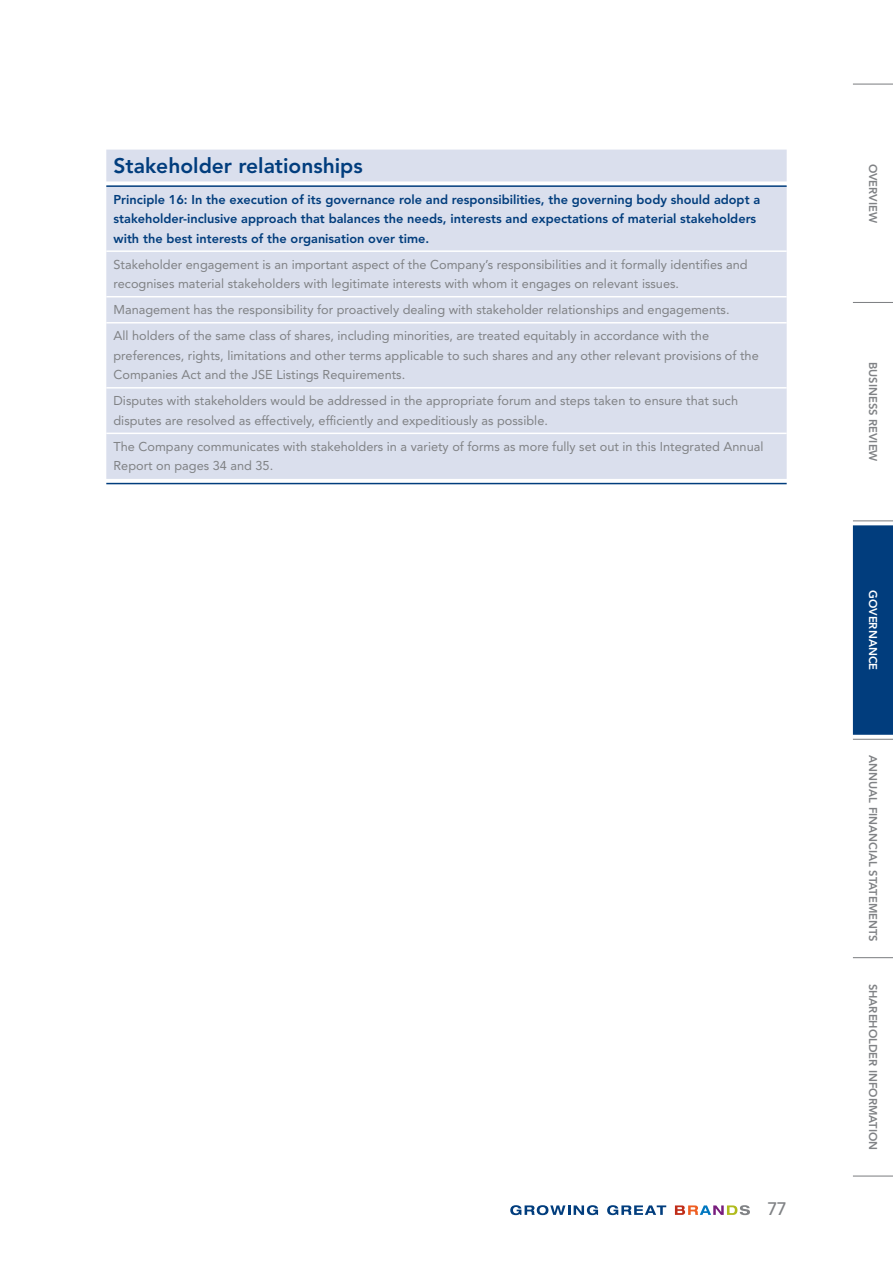
<style>
.page{position:relative;width:893px;height:1263px;background:#fff}
.page>*{position:absolute;margin:0;border:0;box-sizing:border-box;transform-origin:0 0}
.t1{font:800 21px "Avenir LT Std";color:#013d7d}
.t2{font:500 18px "Avenir LT Std";color:#808285}
.t3{font:12.75px/19.5px "Avenir LT Std";color:#808285}
.t4{font:800 12.75px/19.5px "Avenir LT Std";color:#013d7d}
.t5{font:800 11.25px "Avenir LT Std";color:#808285}
.t6{font:800 11.25px "Avenir LT Std";color:#fff}
</style>
<div class="page">
<svg style="left:510px;top:1205px;width:88px;height:10px"></svg>
<svg style="left:607px;top:1205px;width:59px;height:10px"></svg>
<svg style="left:675px;top:1205px;width:75px;height:10px"></svg>
<div style="left:853px;top:521px;width:40px;height:218px;background:#013d7d"></div>
<hr style="left:853px;top:84px;width:40px;height:1px;background:#808285">
<hr style="left:853px;top:302px;width:40px;height:1px;background:#808285">
<hr style="left:853px;top:520px;width:40px;height:1px;background:#808285">
<hr style="left:853px;top:739px;width:40px;height:1px;background:#808285">
<hr style="left:853px;top:957px;width:40px;height:1px;background:#808285">
<hr style="left:853px;top:1175px;width:40px;height:1px;background:#808285">
<div style="left:106px;top:150px;width:681px;height:329px;background:#dadfed"></div>
<hr style="left:106px;top:250px;width:681px;height:2px;background:#fff">
<hr style="left:106px;top:296px;width:681px;height:1px;background:#fff">
<hr style="left:106px;top:322px;width:681px;height:1px;background:#fff">
<hr style="left:106px;top:387px;width:681px;height:2px;background:#fff">
<hr style="left:106px;top:433px;width:681px;height:1px;background:#fff">
<hr style="left:106px;top:185px;width:681px;height:2px;background:#013d7d">
<hr style="left:106px;top:483px;width:681px;height:1px;background:#013d7d">
<h1 class="t1" style="left:114px;top:153px;width:251px">Stakeholder relationships</h1>
<p class="t4" style="left:114px;top:190px;width:648px">Principle 16: In the execution of its governance role and responsibilities, the governing body should adopt a stakeholder-inclusive approach that balances the needs, interests and expectations of material stakeholders with the best interests of the organisation over time.</p>
<p class="t3" style="left:114px;top:255px;width:635px">Stakeholder engagement is an important aspect of the Company’s responsibilities and it formally identifies and recognises material stakeholders with legitimate interests with whom it engages on relevant issues.</p>
<p class="t3" style="left:114px;top:297px;width:618px;line-height:26.1px">Management has the responsibility for proactively dealing with stakeholder relationships and engagements.<br>All holders of the same class of shares, including minorities, are treated equitably in accordance with the</p>
<p class="t3" style="left:114px;top:346px;width:647px">preferences, rights, limitations and other terms applicable to such shares and any other relevant provisions of the<br>Companies Act and the JSE Listings Requirements.</p>
<p class="t3" style="left:114px;top:391px;width:626px">Disputes with stakeholders would be addressed in the appropriate forum and steps taken to ensure that such disputes are resolved as effectively, efficiently and expeditiously as possible.</p>
<p class="t3" style="left:114px;top:437px;width:651px">The Company communicates with stakeholders in a variety of forms as more fully set out in this Integrated Annual<br>Report on pages 34 and 35.</p>
<h2 class="t2" style="left:767px;top:1198px;width:21px">77</h2>
<p class="t5" style="left:880px;top:164px;width:61px;rotate:90deg">OVERVIEW</p>
<p class="t5" style="left:880px;top:362px;width:101px;rotate:90deg">BUSINESS REVIEW</p>
<p class="t6" style="left:880px;top:590px;width:82px;rotate:90deg">GOVERNANCE</p>
<p class="t5" style="left:880px;top:755px;width:188px;rotate:90deg">ANNUAL FINANCIAL STATEMENTS</p>
<p class="t5" style="left:880px;top:983px;width:168px;rotate:90deg">SHAREHOLDER INFORMATION</p>
</div>
